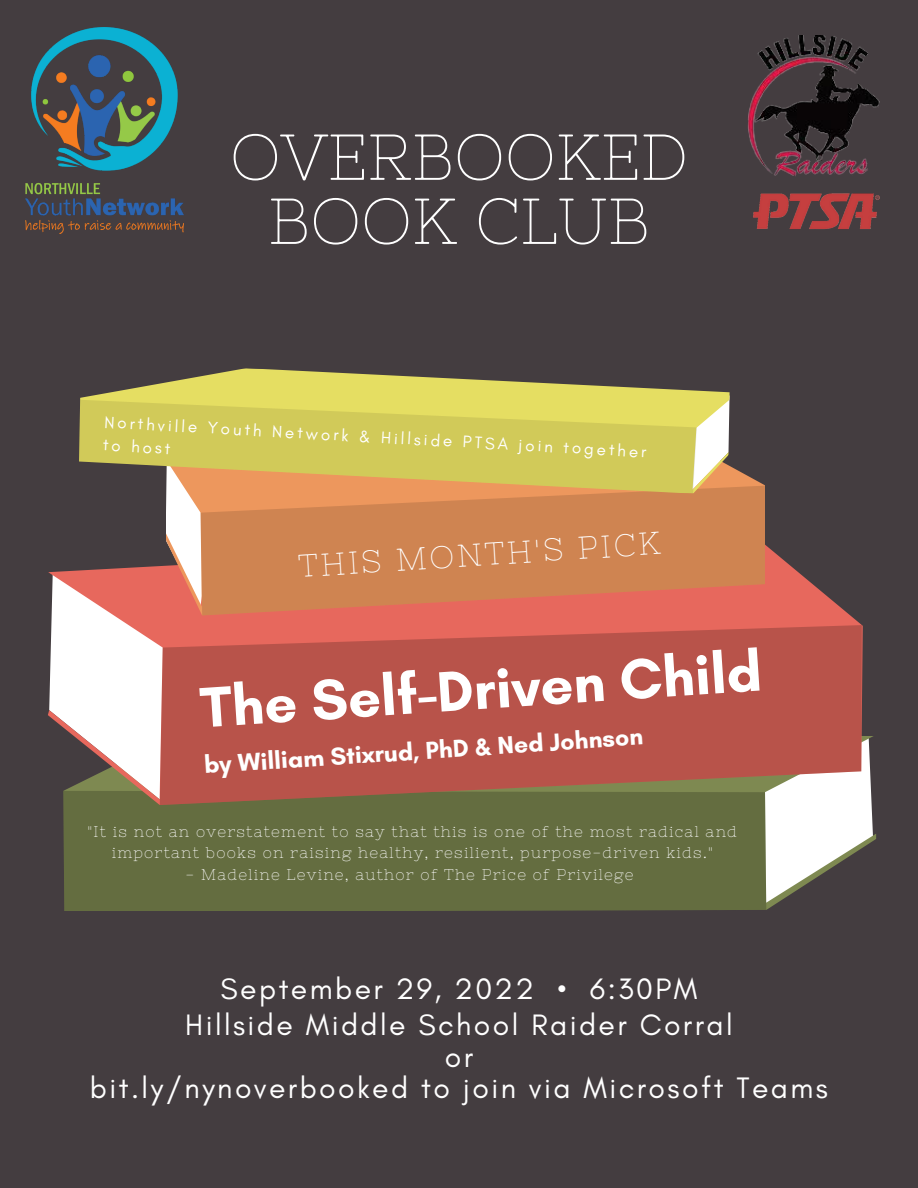
<style>
.page{position:relative;width:918px;height:1188px;background:#443d40}
.page>*{position:absolute;margin:0;border:0;box-sizing:border-box;transform-origin:0 0}
.t1{font:64.8px/64.1px "Nixie One";color:#fff;text-align:center}
.t2{font:700 57.75px "Glacial Indifference";color:#fff}
.t3{font:31.65px "Nixie One";color:#fff}
.t4{font:30.15px/36px "Glacial Indifference";letter-spacing:.08em;color:#fff;text-align:center}
.t5{font:700 24.9px "Glacial Indifference";color:#fff}
.t6{font:16.95px/22.2px "Glacial Indifference";color:#fff}
.t7{font:15.45px/21.5px "Nixie One";letter-spacing:.08em;color:#fff;text-align:center}
</style>
<div class="page">
<img style="left:26px;top:28px;width:157px;height:206px">
<img style="left:748px;top:36px;width:132px;height:140px">
<img style="left:753px;top:193px;width:127px;height:37px">
<svg style="left:766px;top:736px;width:110px;height:174px;fill:#fff"></svg>
<div style="left:63px;top:804px;width:703px;height:107px;background:#646d40"></div>
<svg style="left:48px;top:544px;width:815px;height:260px;fill:#e7685d"></svg>
<svg style="left:160px;top:625px;width:702px;height:179px;background:#b65a4e"></svg>
<svg style="left:49px;top:544px;width:169px;height:257px"></svg>
<svg style="left:166px;top:466px;width:599px;height:149px;background:#e3b7ac"></svg>
<svg style="left:201px;top:486px;width:564px;height:129px;background:#d38153"></svg>
<svg style="left:80px;top:368px;width:650px;height:126px;fill:#e5de62"></svg>
<svg style="left:79px;top:399px;width:618px;height:95px;background:#d1c05a"></svg>
<h1 class="t1" style="left:230px;top:125px;width:460px">OVERBOOKED<br>BOOK CLUB</h1>
<p class="t6" style="left:105px;top:411px;width:545px;rotate:3deg">Northville Youth Network &amp; Hillside PTSA join together to host</p>
<h3 class="t3" style="left:297px;top:549px;width:364px;rotate:-4deg">THIS MONTH'S PICK</h3>
<h2 class="t2" style="left:198px;top:674px;width:564px;rotate:-4deg">The Self-Driven Child</h2>
<h3 class="t5" style="left:203px;top:751px;width:441px;rotate:-4deg">by William Stixrud, PhD &amp; Ned Johnson</h3>
<p class="t7" style="left:88px;top:821px;width:651px">"It is not an overstatement to say that this is one of the most radical and important books on raising healthy, resilient, purpose-driven kids."</p>
<p class="t7" style="left:185px;top:863px;width:450px">- Madeline Levine, author of The Price of Privilege</p>
<h3 class="t4" style="left:185px;top:970px;width:549px">September 29, 2022 • 6:30PM<br>Hillside Middle School Raider Corral</h3>
<h3 class="t4" style="left:90px;top:1041px;width:740px;line-height:31px">or<br>bit.ly/nynoverbooked to join via Microsoft Teams</h3>
</div>
